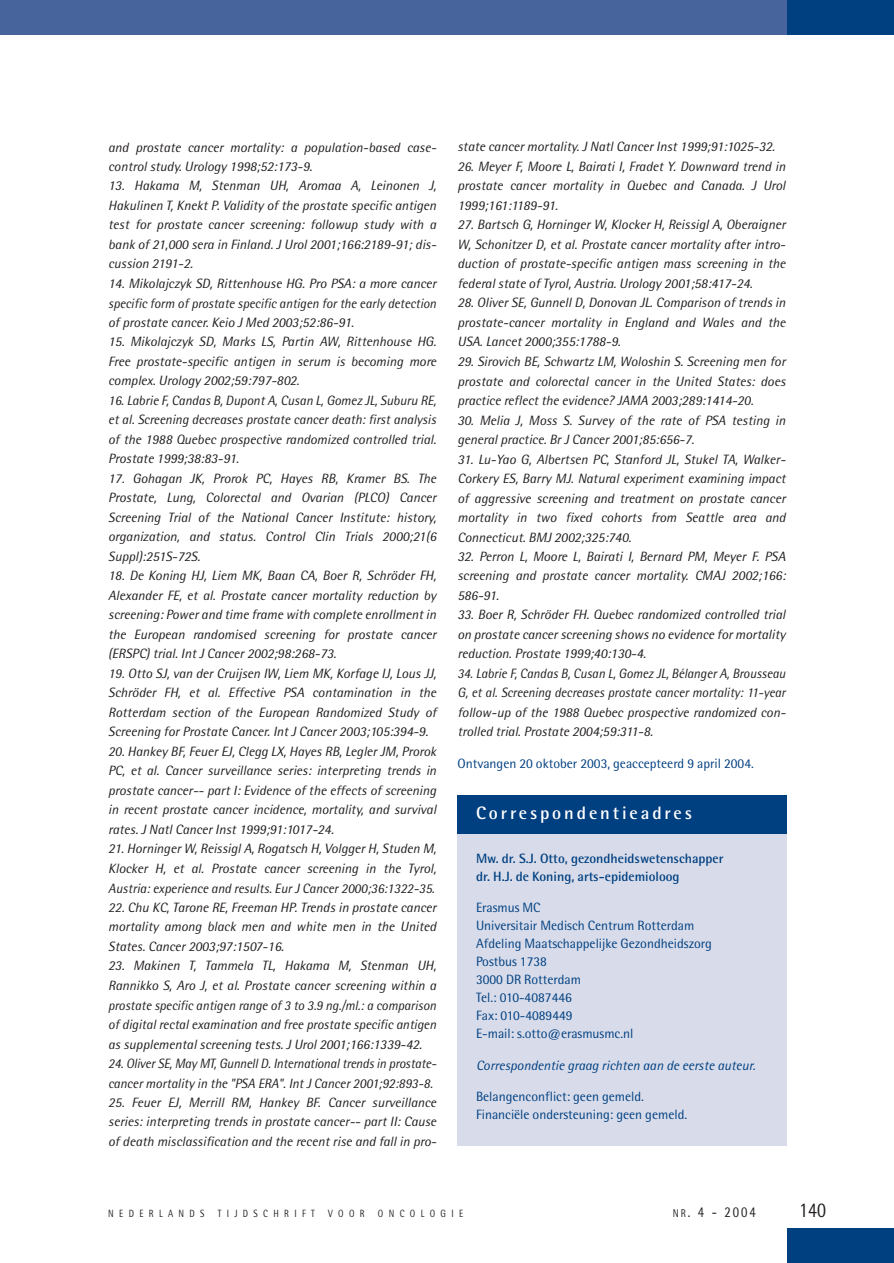
<style>
.page{position:relative;width:894px;height:1263px;background:#fff}
.page>*{position:absolute;margin:0;border:0;box-sizing:border-box;transform-origin:0 0}
.t1{font:21px "Rotis Semi Sans";color:#231f20;scale:.85 1}
.t2{font:700 18px "Rotis Semi Sans";letter-spacing:.16em;color:#fff}
.t3{font:15px "Rotis Semi Sans";color:#231f20;scale:.85 1}
.t4{font:italic 13.5px/19.5px "Rotis Semi Sans";color:#231f20;text-align:justify}
.t5{font:italic 13.5px/19.5px "Rotis Semi Sans";color:#231f20;scale:.95 1}
.t6{font:13.5px/18px "Rotis Semi Sans";color:#003f80}
.t7{font:700 13.5px/18px "Rotis Semi Sans";color:#003f80}
.t8{font:italic 13.5px "Rotis Semi Sans";color:#003f80}
.t9{font:10.5px "Rotis Semi Sans";letter-spacing:.6em;color:#231f20;scale:.85 1}
.s1{font-size:11.25px}
</style>
<div class="page">
<div style="left:787px;top:1229px;width:107px;height:34px;background:#003f80"></div>
<div style="left:0;top:0;width:893px;height:34px;background:#48649c"></div>
<div style="left:787px;top:0;width:107px;height:34px;background:#003f80"></div>
<div style="left:458px;top:795px;width:329px;height:351px;background:#d8dcea"></div>
<div style="left:458px;top:795px;width:329px;height:39px;background:#003f80"></div>
<p class="t4" style="left:108px;top:139px;width:330px">and prostate cancer mortality: a population-based case&shy;control study. Urology 1998;52:173-9.</p>
<p class="t4" style="left:108px;top:178px;width:330px">13. Hakama M, Stenman UH, Aromaa A, Leinonen J, Hakulinen T, Knekt P. Validity of the prostate specific antigen test for prostate cancer screening: followup study with a bank of 21,000 sera in Finland. J Urol 2001;166:2189-91; dis&shy;cussion 2191-2.</p>
<p class="t4" style="left:108px;top:275px;width:330px">14. Mikolajczyk SD, Rittenhouse HG. Pro PSA: a more cancer specific form of prostate specific antigen for the early detection of prostate cancer. Keio J Med 2003;52:86-91.</p>
<p class="t4" style="left:108px;top:334px;width:330px">15. Mikolajczyk SD, Marks LS, Partin AW, Rittenhouse HG.<br>Free prostate-specific antigen in serum is becoming more complex. Urology 2002;59:797-802.</p>
<p class="t4" style="left:108px;top:392px;width:330px">16. Labrie F, Candas B, Dupont A, Cusan L, Gomez JL, Suburu RE, et al. Screening decreases prostate cancer death: first analysis of the 1988 Quebec prospective randomized controlled trial.<br>Prostate 1999;38:83-91.</p>
<p class="t4" style="left:108px;top:470px;width:330px">17. Gohagan JK, Prorok PC, Hayes RB, Kramer BS. The Prostate, Lung, Colorectal and Ovarian (PLCO) Cancer Screening Trial of the National Cancer Institute: history, organization, and status. Control Clin Trials 2000;21(6<br>Suppl):251S-72S.</p>
<p class="t4" style="left:108px;top:568px;width:330px">18. De Koning HJ, Liem MK, Baan CA, Boer R, Schröder FH, Alexander FE, et al. Prostate cancer mortality reduction by screening: Power and time frame with complete enrollment in the European randomised screening for prostate cancer (ERSPC) trial. Int J Cancer 2002;98:268-73.</p>
<p class="t4" style="left:108px;top:665px;width:330px">19. Otto SJ, van der Cruijsen IW, Liem MK, Korfage IJ, Lous JJ, Schröder FH, et al. Effective PSA contamination in the Rotterdam section of the European Randomized Study of Screening for Prostate Cancer. Int J Cancer 2003;105:394-9.</p>
<p class="t4" style="left:108px;top:743px;width:330px">20. Hankey BF, Feuer EJ, Clegg LX, Hayes RB, Legler JM, Prorok PC, et al. Cancer surveillance series: interpreting trends in prostate cancer-- part I: Evidence of the effects of screening in recent prostate cancer incidence, mortality, and survival rates. J Natl Cancer Inst 1999;91:1017-24.</p>
<p class="t4" style="left:108px;top:841px;width:330px">21. Horninger W, Reissigl A, Rogatsch H, Volgger H, Studen M, Klocker H, et al. Prostate cancer screening in the Tyrol, Austria: experience and results. Eur J Cancer 2000;36:1322-35.</p>
<p class="t4" style="left:108px;top:899px;width:330px">22. Chu KC, Tarone RE, Freeman HP. Trends in prostate cancer mortality among black men and white men in the United States. Cancer 2003;97:1507-16.</p>
<p class="t4" style="left:108px;top:958px;width:330px">23. Makinen T, Tammela TL, Hakama M, Stenman UH, Rannikko S, Aro J, et al. Prostate cancer screening within a prostate specific antigen range of 3 to 3.9 ng./ml.: a comparison of digital rectal examination and free prostate specific antigen as supplemental screening tests. J Urol 2001;166:1339-42.</p>
<p class="t5" style="left:108px;top:1055px;width:347px">24. Oliver SE, May MT, Gunnell D. International trends in prostate&shy;cancer mortality in the "PSA ERA". Int J Cancer 2001;92:893-8.</p>
<p class="t4" style="left:108px;top:1094px;width:330px">25. Feuer EJ, Merrill RM, Hankey BF. Cancer surveillance series: interpreting trends in prostate cancer-- part II: Cause of death misclassification and the recent rise and fall in pro-</p>
<p class="t4" style="left:457px;top:139px;width:319px">state cancer mortality. J Natl Cancer Inst 1999;91:1025-32.</p>
<p class="t4" style="left:457px;top:158px;width:330px">26. Meyer F, Moore L, Bairati I, Fradet Y. Downward trend in prostate cancer mortality in Quebec and Canada. J Urol 1999;161:1189-91.</p>
<p class="t4" style="left:457px;top:217px;width:330px">27. Bartsch G, Horninger W, Klocker H, Reissigl A, Oberaigner W, Schonitzer D, et al. Prostate cancer mortality after intro&shy;duction of prostate-specific antigen mass screening in the federal state of Tyrol, Austria. Urology 2001;58:417-24.</p>
<p class="t4" style="left:457px;top:295px;width:330px">28. Oliver SE, Gunnell D, Donovan JL. Comparison of trends in prostate-cancer mortality in England and Wales and the USA. Lancet 2000;355:1788-9.</p>
<p class="t4" style="left:457px;top:353px;width:330px">29. Sirovich BE, Schwartz LM, Woloshin S. Screening men for prostate and colorectal cancer in the United States: does practice reflect the evidence? JAMA 2003;289:1414-20.</p>
<p class="t4" style="left:457px;top:412px;width:330px">30. Melia J, Moss S. Survey of the rate of PSA testing in general practice. Br J Cancer 2001;85:656-7.</p>
<p class="t4" style="left:457px;top:451px;width:330px">31. Lu-Yao G, Albertsen PC, Stanford JL, Stukel TA, Walker-Corkery ES, Barry MJ. Natural experiment examining impact of aggressive screening and treatment on prostate cancer mortality in two fixed cohorts from Seattle area and Connecticut. BMJ 2002;325:740.</p>
<p class="t4" style="left:457px;top:548px;width:330px">32. Perron L, Moore L, Bairati I, Bernard PM, Meyer F. PSA screening and prostate cancer mortality. CMAJ 2002;166:<br>586-91.</p>
<p class="t4" style="left:457px;top:607px;width:330px">33. Boer R, Schröder FH. Quebec randomized controlled trial on prostate cancer screening shows no evidence for mortality reduction. Prostate 1999;40:130-4.</p>
<p class="t5" style="left:457px;top:665px;width:347px;text-align:justify">34. Labrie F, Candas B, Cusan L, Gomez JL, Bélanger A, Brousseau G, et al. Screening decreases prostate cancer mortality: 11-year follow-up of the 1988 Quebec prospective randomized con&shy;trolled trial. Prostate 2004;59:311-8.</p>
<p class="t6" style="left:457px;top:756px;width:298px">Ontvangen 20 oktober 2003, geaccepteerd 9 april 2004.</p>
<h2 class="t2" style="left:476px;top:806px;width:218px">Correspondentieadres</h2>
<p class="t7" style="left:476px;top:851px;width:249px">Mw. dr. S.J. Otto, gezondheidswetenschapper dr. H.J. de Koning, arts-epidemioloog</p>
<p class="t6" style="left:476px;top:900px;width:237px">Erasmus MC<br>Universitair Medisch Centrum Rotterdam<br>Afdeling Maatschappelijke Gezondheidszorg<br>Postbus 1738<br>3000 DR Rotterdam<br>Tel.: 010-4087446<br>Fax: 010-4089449<br>E-mail: s.otto@erasmusmc.nl</p>
<p class="t8" style="left:476px;top:1060px;width:281px">Correspondentie graag richten aan de eerste auteur.</p>
<p class="t6" style="left:476px;top:1089px;width:213px">Belangenconflict: geen gemeld.<br>Financiële ondersteuning: geen gemeld.</p>
<p class="t9" style="left:108px;top:1210px;width:115px">NEDERLANDS</p>
<p class="t9" style="left:218px;top:1210px;width:116px">TIJDSCHRIFT</p>
<p class="t9" style="left:328px;top:1210px;width:44px">VOOR</p>
<p class="t9" style="left:378px;top:1210px;width:102px">ONCOLOGIE</p>
<p class="t3" style="left:673px;top:1207px;width:99px"><span class="s1">NR</span>. 4 - 2004</p>
<h1 class="t1" style="left:799px;top:1202px;width:33px">140</h1>
</div>
